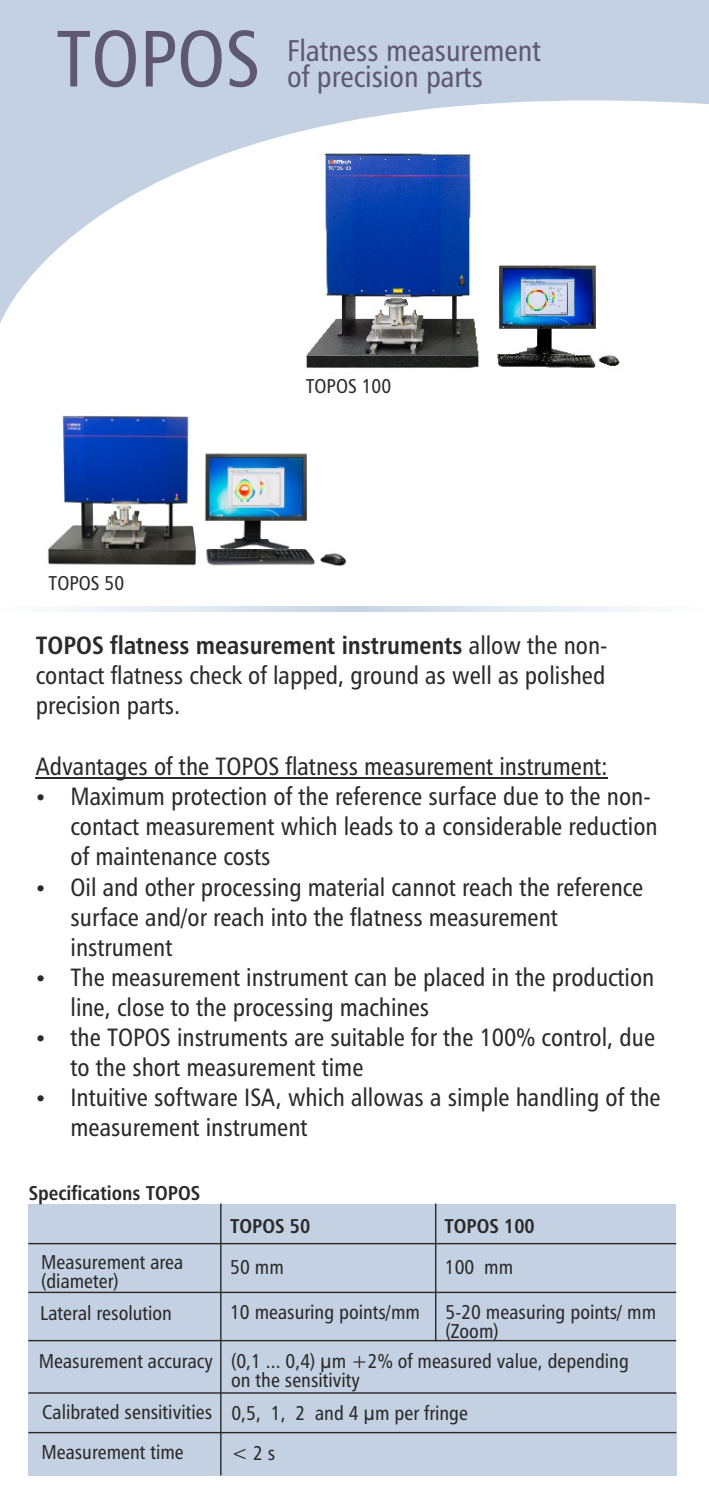
<style>
.page{position:relative;width:709px;height:1489px;background:#fff}
.page>*{position:absolute;margin:0;border:0;box-sizing:border-box;transform-origin:0 0}
.t1{font:80px "Humanist 777 BT Roman Condensed B";color:#5e5970}
.t2{font:30px/26.2px "Humanist 777 BT Roman Condensed B";color:#5e5970}
.t3{font:25px/30px "Humanist 777 BT Roman Condensed B";color:#2b2929}
.t4{font:25px "Humanist 777 BT Bold Condensed B";color:#2b2929}
.t5{font:20px/19px "Humanist 777 BT Roman Condensed B";color:#2b2929}
.t6{font:20px "Humanist 777 BT Bold Condensed B";color:#2b2929}
.s1{font-family:"Humanist 777 BT Roman Condensed B"}
.s2{font-family:"Arial"}
</style>
<div class="page">
<img style="left:306px;top:323px;width:314px;height:45px">
<svg style="left:0;top:0;width:709px;height:323px;fill:#c4d1e3"></svg>
<svg style="left:68px;top:607px;width:569px;height:5px"></svg>
<img style="left:47px;top:415px;width:300px;height:151px">
<div style="left:28px;top:1203px;width:648px;height:272px;background:#c4d1e3"></div>
<hr style="left:220px;top:1203px;width:1px;height:272px;background:#2b2929">
<hr style="left:435px;top:1203px;width:1px;height:89px;background:#2b2929">
<hr style="left:435px;top:1291px;width:1px;height:50px;background:#2b2929">
<hr style="left:28px;top:1431px;width:648px;height:2px;background:#2b2929">
<hr style="left:28px;top:1392px;width:648px;height:1px;background:#2b2929">
<hr style="left:28px;top:1339px;width:648px;height:2px;background:#2b2929">
<hr style="left:28px;top:1291px;width:648px;height:1px;background:#2b2929">
<hr style="left:28px;top:1242px;width:648px;height:2px;background:#2b2929">
<hr style="left:36px;top:777px;width:572px;height:1px;background:#2b2929">
<h1 class="t1" style="left:56px;top:26px;width:206px">TOPOS</h1>
<p class="t2" style="left:287px;top:40px;width:255px">Flatness measurement of precision parts</p>
<p class="t5" style="left:49px;top:575px;width:77px">TOPOS 50</p>
<p class="t5" style="left:306px;top:378px;width:87px">TOPOS 100</p>
<p class="t4" style="left:36px;top:635px;width:573px">TOPOS flatness measurement instruments <span class="s1">allow the non-</span></p>
<p class="t3" style="left:36px;top:662px;width:571px">contact flatness check of lapped, ground as well as polished precision parts.</p>
<p class="t3" style="left:71px;top:753px;width:591px;text-indent:-35px">Advantages of the TOPOS flatness measurement instrument:<br>Maximum protection of the reference surface due to the non&shy;contact measurement which leads to a considerable reduction of maintenance costs<br>Oil and other processing material cannot reach the reference surface and/or reach into the flatness measurement instrument<br>The measurement instrument can be placed in the production line, close to the processing machines<br>the TOPOS instruments are suitable for the 100% control, due to the short measurement time<br>Intuitive software ISA, which allowas a simple handling of the measurement instrument</p>
<p class="t6" style="left:29px;top:1184px;width:173px">Specifications TOPOS</p>
<p class="t6" style="left:230px;top:1217px;width:81px">TOPOS 50</p>
<p class="t6" style="left:444px;top:1217px;width:92px">TOPOS 100</p>
<p class="t5" style="left:41px;top:1253px;width:144px">Measurement area</p>
<p class="t5" style="left:230px;top:1258px;width:55px">5 0 m m</p>
<p class="t5" style="left:41px;top:1273px;width:79px">(diameter)</p>
<p class="t5" style="left:445px;top:1258px;width:70px">100 mm</p>
<p class="t5" style="left:40px;top:1304px;width:133px">Lateral resolution</p>
<p class="t5" style="left:230px;top:1303px;width:191px">10 measuring points/mm</p>
<p class="t5" style="left:445px;top:1303px;width:212px">5-20 measuring points/ mm (Zoom)</p>
<p class="t5" style="left:231px;top:1353px;width:399px;text-indent:-192px">Measurement accuracy (0,1 ... 0,4) <span class="s2">µ</span>m +2% of measured value, depending on the sensitivity</p>
<p class="t5" style="left:42px;top:1404px;width:427px">Calibrated sensitivities 0,5, 1, 2 and 4 <span class="s2">µ</span>m per fringe</p>
<p class="t5" style="left:41px;top:1444px;width:144px">Measurement time</p>
<p class="t5" style="left:231px;top:1444px;width:45px">&lt; 2 s</p>
</div>
